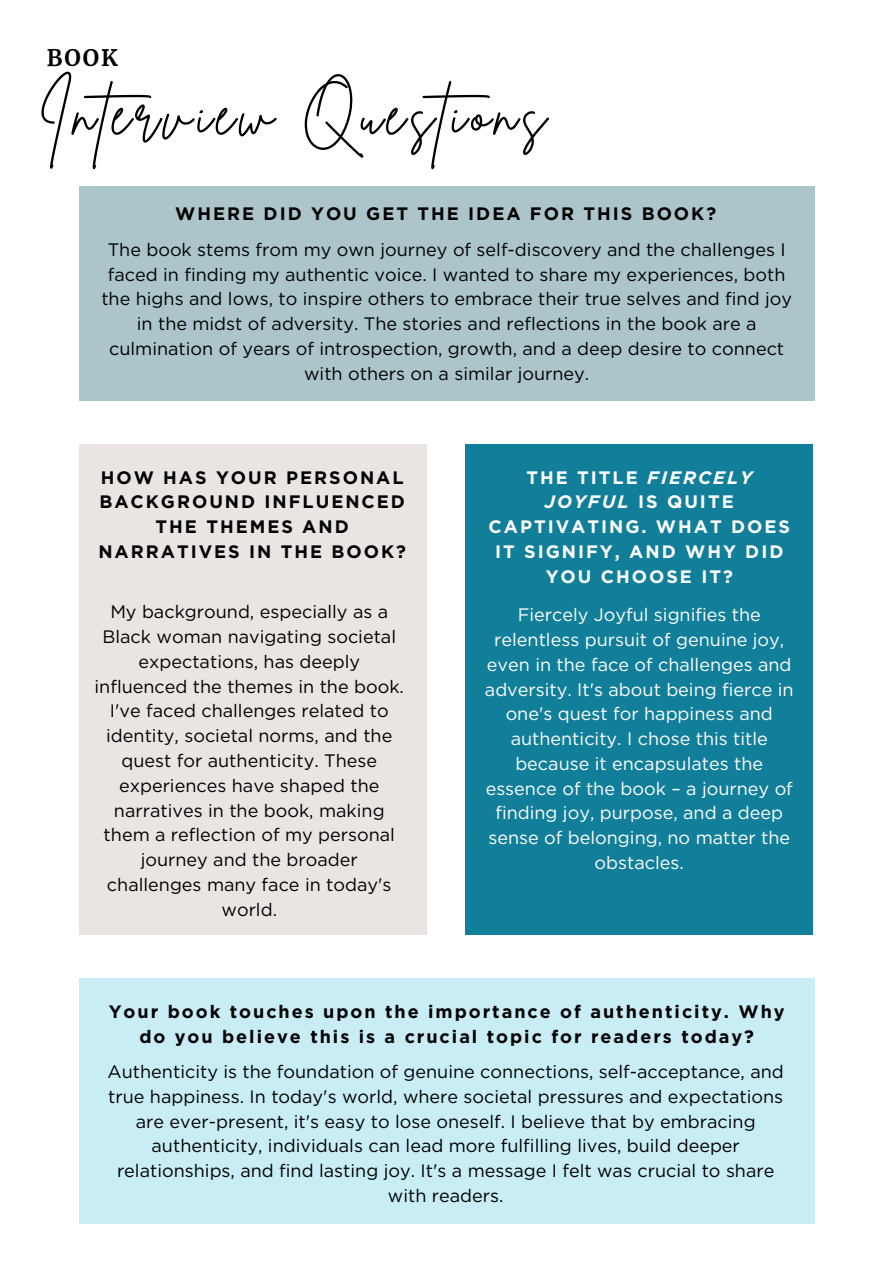
<style>
.page{position:relative;width:893px;height:1264px;background:#fff}
.page>*{position:absolute;margin:0;border:0;box-sizing:border-box;transform-origin:0 0}
.t1{font:60px "Brittany Signature";letter-spacing:.08em;color:#000}
.t2{font:700 22.5px "Merriweather";color:#000}
.t3{font:18px/24.8px "Gotham";color:#000;text-align:center}
.t4{font:18px/24.8px "Gotham";color:#fff;text-align:center}
.t5{font:700 18px/24.8px "Gotham";letter-spacing:.11em;color:#000;text-align:center}
.t6{font:700 18px/24.8px "Gotham";letter-spacing:.11em;color:#fff;text-align:center}
.s1{font-style:italic}
</style>
<div class="page">
<div style="left:79px;top:186px;width:735px;height:215px;background:#abc5ca"></div>
<div style="left:79px;top:444px;width:348px;height:491px;background:#eae5e2"></div>
<div style="left:465px;top:444px;width:348px;height:491px;background:#127f9a"></div>
<div style="left:79px;top:978px;width:735px;height:245px;background:#c8edf4"></div>
<p class="t2" style="left:47px;top:44px;width:72px">BOOK</p>
<p class="t1" style="left:38px;top:75px;width:509px">Interview Questions</p>
<p class="t5" style="left:175px;top:201px;width:542px">WHERE DID YOU GET THE IDEA FOR THIS BOOK?</p>
<p class="t3" style="left:101px;top:237px;width:692px">The book stems from my own journey of self-discovery and the challenges I faced in finding my authentic voice. I wanted to share my experiences, both the highs and lows, to inspire others to embrace their true selves and find joy in the midst of adversity. The stories and reflections in the book are a culmination of years of introspection, growth, and a deep desire to connect with others on a similar journey.</p>
<p class="t5" style="left:98px;top:465px;width:309px">HOW HAS YOUR PERSONAL<br>BACKGROUND INFLUENCED<br>THE THEMES AND<br>NARRATIVES IN THE BOOK?</p>
<p class="t3" style="left:95px;top:599px;width:311px">My background, especially as a<br>Black woman navigating societal expectations, has deeply influenced the themes in the book.<br>I've faced challenges related to identity, societal norms, and the quest for authenticity. These experiences have shaped the narratives in the book, making them a reflection of my personal journey and the broader challenges many face in today's world.</p>
<p class="t6" style="left:488px;top:465px;width:303px">THE TITLE <span class="s1">FIERCELY<br>JOYFUL</span> IS QUITE<br>CAPTIVATING. WHAT DOES<br>IT SIGNIFY, AND WHY DID<br>YOU CHOOSE IT?</p>
<p class="t4" style="left:485px;top:602px;width:310px">Fiercely Joyful signifies the relentless pursuit of genuine joy, even in the face of challenges and adversity. It's about being fierce in one's quest for happiness and authenticity. I chose this title because it encapsulates the essence of the book – a journey of finding joy, purpose, and a deep sense of belonging, no matter the obstacles.</p>
<p class="t5" style="left:109px;top:999px;width:677px">Your book touches upon the importance of authenticity. Why do you believe this is a crucial topic for readers today?</p>
<p class="t3" style="left:108px;top:1059px;width:677px">Authenticity is the foundation of genuine connections, self-acceptance, and true happiness. In today's world, where societal pressures and expectations are ever-present, it's easy to lose oneself. I believe that by embracing authenticity, individuals can lead more fulfilling lives, build deeper relationships, and find lasting joy. It's a message I felt was crucial to share with readers.</p>
</div>
